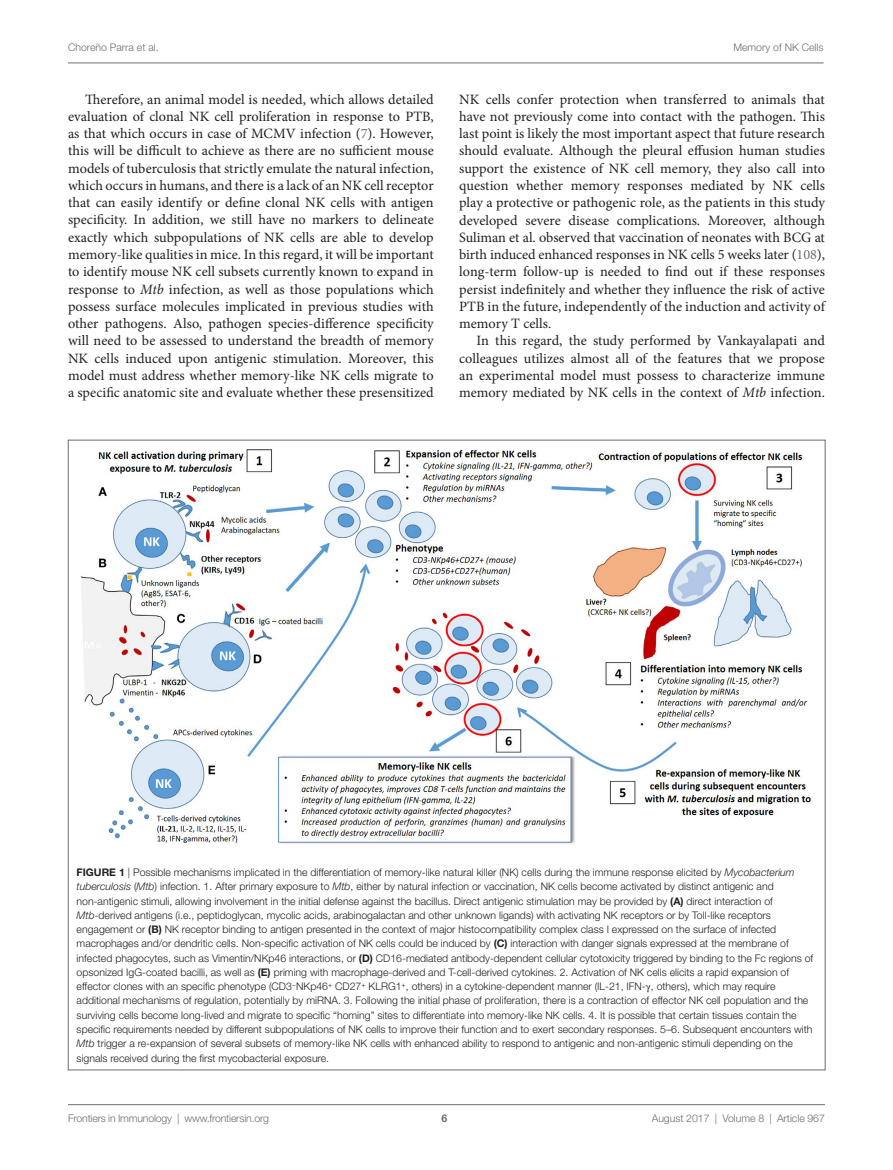
<style>
.page{position:relative;width:893px;height:1170px;background:#fff}
.page>*{position:absolute;margin:0;border:0;box-sizing:border-box;transform-origin:0 0}
.t1{font:14.25px/17.2px "Minion Pro";color:#231f20;text-align:justify}
.t2{font:300 10.5px/14.2px "Helvetica Neue LT Std";color:#231f20}
.t3{font:300 10.5px "Helvetica Neue LT Std";color:#6c6d70}
.t4{font:700 10.5px "Helvetica Neue LT Std";color:#231f20}
.t5{font:700 10.5px "Helvetica Neue LT Std";color:#6c6d70}
.s1{color:#6c6d70}
.s2{font-style:italic}
.s3{font-weight:700}
.s4{font-family:"STIX General";font-weight:400}
</style>
<div class="page">
<img style="left:80px;top:449px;width:731px;height:395px">
<hr style="left:68px;top:63px;width:756px;height:1px;background:#6c6d70">
<hr style="left:68px;top:1104px;width:757px;height:1px;background:#6c6d70">
<p class="t3" style="left:68px;top:41px;width:92px">Choreño Parra et al.</p>
<p class="t3" style="left:733px;top:41px;width:92px">Memory of NK Cells</p>
<p class="t1" style="left:68px;top:90px;width:367px;text-indent:17px">Therefore, an animal model is needed, which allows detailed evaluation of clonal NK cell proliferation in response to PTB, as that which occurs in case of MCMV infection (<span class="s1">7</span>). However, this will be difficult to achieve as there are no sufficient mouse models of tuberculosis that strictly emulate the natural infection, which occurs in humans, and there is a lack of an NK cell receptor that can easily identify or define clonal NK cells with antigen specificity. In addition, we still have no markers to delineate exactly which subpopulations of NK cells are able to develop memory-like qualities in mice. In this regard, it will be important to identify mouse NK cell subsets currently known to expand in response to <span class="s2">Mtb</span> infection, as well as those populations which possess surface molecules implicated in previous studies with other pathogens. Also, pathogen species-difference specificity will need to be assessed to understand the breadth of memory NK cells induced upon antigenic stimulation. Moreover, this model must address whether memory-like NK cells migrate to a specific anatomic site and evaluate whether these presensitized</p>
<p class="t1" style="left:459px;top:91px;width:367px">NK cells confer protection when transferred to animals that have not previously come into contact with the pathogen. This last point is likely the most important aspect that future research should evaluate. Although the pleural effusion human studies support the existence of NK cell memory, they also call into question whether memory responses mediated by NK cells play a protective or pathogenic role, as the patients in this study developed severe disease complications. Moreover, although Suliman et al. observed that vaccination of neonates with BCG at birth induced enhanced responses in NK cells 5 weeks later (<span class="s1">108</span>), long-term follow-up is needed to find out if these responses persist indefinitely and whether they influence the risk of active PTB in the future, independently of the induction and activity of memory T cells.</p>
<p class="t1" style="left:459px;top:332px;width:367px;text-indent:17px">In this regard, the study performed by Vankayalapati and colleagues utilizes almost all of the features that we propose an experimental model must possess to characterize immune memory mediated by NK cells in the context of <span class="s2">Mtb</span> infection.</p>
<p class="t2" style="left:77px;top:865px;width:738px;text-indent:33px"><span class="s3">E 1</span> | Possible mechanisms implicated in the differentiation of memory-like natural killer (NK) cells during the immune response elicited by <span class="s2">Mycobacterium tuberculosis</span> (<span class="s2">Mtb</span>) infection. 1. After primary exposure to <span class="s2">Mtb</span>, either by natural infection or vaccination, NK cells become activated by distinct antigenic and non-antigenic stimuli, allowing involvement in the initial defense against the bacillus. Direct antigenic stimulation may be provided by <span class="s3">(A)</span> direct interaction of <span class="s2">Mtb</span>-derived antigens (i.e., peptidoglycan, mycolic acids, arabinogalactan and other unknown ligands) with activating NK receptors or by Toll-like receptors engagement or <span class="s3">(B)</span> NK receptor binding to antigen presented in the context of major histocompatibility complex class I expressed on the surface of infected macrophages and/or dendritic cells. Non-specific activation of NK cells could be induced by <span class="s3">(C)</span> interaction with danger signals expressed at the membrane of infected phagocytes, such as Vimentin/NKp46 interactions, or <span class="s3">(D)</span> CD16-mediated antibody-dependent cellular cytotoxicity triggered by binding to the Fc regions of opsonized IgG-coated bacilli, as well as <span class="s3">(E)</span> priming with macrophage-derived and T-cell-derived cytokines. 2. Activation of NK cells elicits a rapid expansion of effector clones with an specific phenotype (CD3<sup>−</sup>NKp46<sup>+</sup> CD27<sup>+</sup> KLRG1<sup>+</sup>, others) in a cytokine-dependent manner (IL-21, IFN-<span class="s4">γ</span>, others), which may require additional mechanisms of regulation, potentially by miRNA. 3. Following the initial phase of proliferation, there is a contraction of effector NK cell population and the surviving cells become long-lived and migrate to specific “homing” sites to differentiate into memory-like NK cells. 4. It is possible that certain tissues contain the specific requirements needed by different subpopulations of NK cells to improve their function and to exert secondary responses. 5–6. Subsequent encounters with <span class="s2">Mtb</span> trigger a re-expansion of several subsets of memory-like NK cells with enhanced ability to respond to antigenic and non-antigenic stimuli depending on the signals received during the first mycobacterial exposure.</p>
<p class="t4" style="left:77px;top:865px;width:18px">FIGUR</p>
<p class="t3" style="left:68px;top:1111px;width:203px">Frontiers in Immunology | www.frontiersin.org</p>
<p class="t3" style="left:652px;top:1111px;width:175px">August 2017 | Volume 8 | Article 967</p>
<p class="t5" style="left:441px;top:1111px;width:7px">6</p>
</div>
